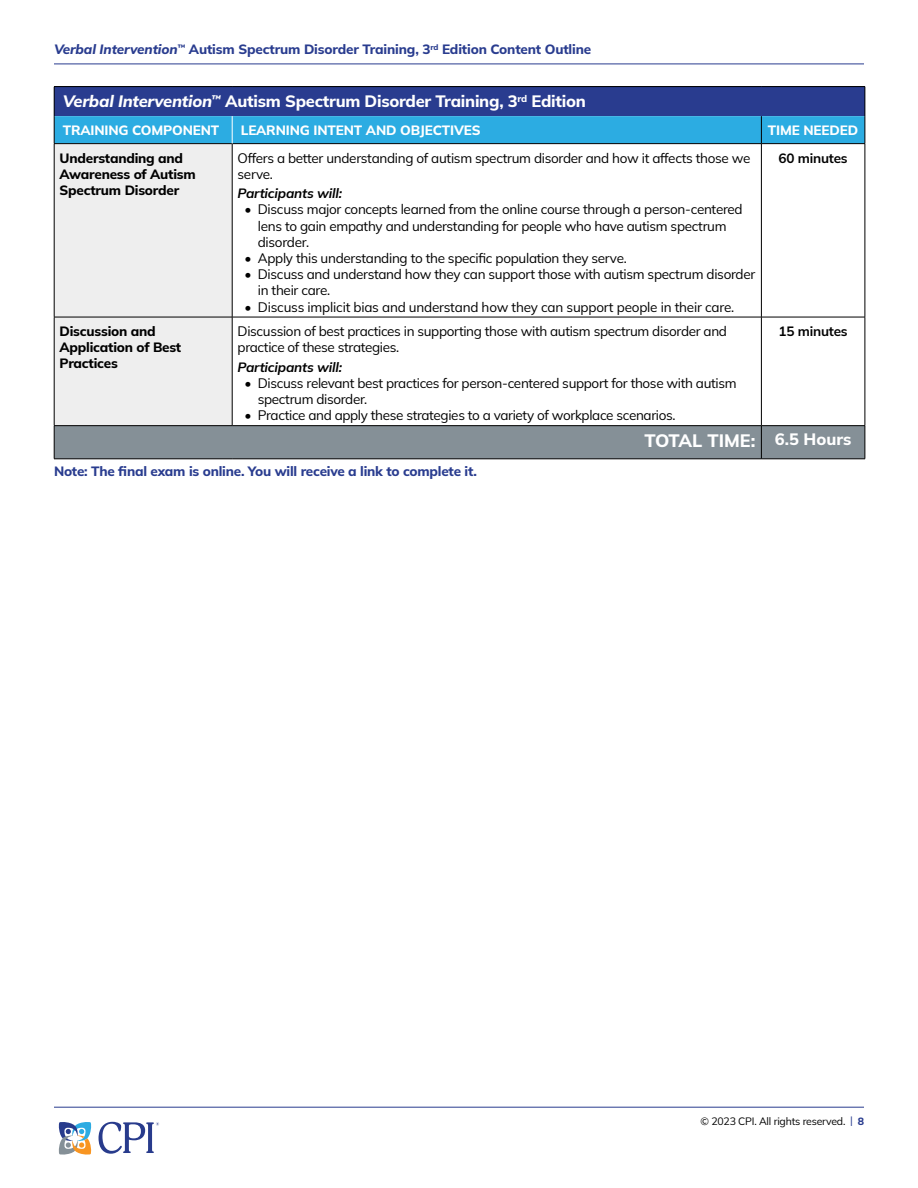
<style>
.page{position:relative;width:918px;height:1188px;background:#fff}
.page>*{position:absolute;margin:0;border:0;box-sizing:border-box;transform-origin:0 0}
.t1{font:800 18px "Mulish";color:#fff}
.t2{font:800 16.5px "Mulish";letter-spacing:-.015em;color:#fff}
.t3{font:13.5px/16.2px "Mulish";letter-spacing:-.02em;color:#000}
.t4{font:800 13.5px "Mulish";letter-spacing:-.015em;color:#293c8f}
.t5{font:800 13.5px/16.2px "Mulish";letter-spacing:-.015em;color:#000}
.t6{font:800 13.5px "Mulish";letter-spacing:-.01em;color:#fff}
.t7{font:italic 700 13.5px "Mulish";letter-spacing:-.015em;color:#000}
.t8{font:700 13.5px "Mulish";letter-spacing:-.015em;color:#000}
.t9{font:10.5px "Mulish";letter-spacing:-.02em;color:#000}
.s1{font-style:italic}
.s2{font-size:16.5px}
.s3{color:#293c8f}
.s4{font-weight:800;color:#293c8f}
</style>
<div class="page">
<svg style="left:58px;top:1122px;width:34px;height:33px"></svg>
<svg style="left:99px;top:1122px;width:60px;height:32px"></svg>
<hr style="left:54px;top:1107px;width:810px;height:1px;background:#293c8f">
<hr style="left:54px;top:64px;width:810px;height:1px;background:#293c8f">
<div style="left:55px;top:144px;width:177px;height:281px;background:#eee"></div>
<div style="left:55px;top:426px;width:810px;height:33px;background:#859097"></div>
<hr style="left:54px;top:426px;width:1px;height:33px;background:#000">
<hr style="left:761px;top:426px;width:1px;height:33px;background:#000">
<hr style="left:865px;top:426px;width:1px;height:33px;background:#000">
<hr style="left:54px;top:459px;width:178px;height:1px;background:#000">
<hr style="left:232px;top:459px;width:529px;height:1px;background:#000">
<hr style="left:761px;top:459px;width:104px;height:1px;background:#000">
<hr style="left:54px;top:86px;width:178px;height:1px;background:#000">
<hr style="left:232px;top:86px;width:529px;height:1px;background:#000">
<hr style="left:761px;top:86px;width:104px;height:1px;background:#000">
<hr style="left:54px;top:144px;width:1px;height:173px;background:#000">
<hr style="left:232px;top:144px;width:1px;height:173px;background:#000">
<hr style="left:761px;top:144px;width:1px;height:173px;background:#000">
<hr style="left:865px;top:144px;width:1px;height:173px;background:#000">
<hr style="left:54px;top:317px;width:178px;height:1px;background:#000">
<hr style="left:54px;top:317px;width:1px;height:108px;background:#000">
<hr style="left:232px;top:317px;width:529px;height:1px;background:#000">
<hr style="left:232px;top:317px;width:1px;height:108px;background:#000">
<hr style="left:761px;top:317px;width:104px;height:1px;background:#000">
<hr style="left:761px;top:317px;width:1px;height:108px;background:#000">
<hr style="left:865px;top:317px;width:1px;height:108px;background:#000">
<hr style="left:54px;top:425px;width:178px;height:1px;background:#000">
<hr style="left:232px;top:425px;width:529px;height:1px;background:#000">
<hr style="left:761px;top:425px;width:104px;height:1px;background:#000">
<svg style="left:54px;top:87px;width:812px;height:57px;background:#2a70b3"></svg>
<p class="t4" style="left:54px;top:40px;width:539px"><span class="s1">Verbal Intervention</span><sup>™</sup> Autism Spectrum Disorder Training, 3<sup>rd</sup> Edition Content Outline</p>
<p class="t2" style="left:63px;top:90px;width:525px"><span class="s1">Verbal Intervention</span><sup>™</sup> Autism Spectrum Disorder Training, 3<sup>rd</sup> Edition</p>
<p class="t6" style="left:63px;top:121px;width:158px">TRAINING COMPONENT</p>
<p class="t6" style="left:241px;top:121px;width:241px">LEARNING INTENT AND OBJECTIVES</p>
<p class="t6" style="left:768px;top:121px;width:92px">TIME NEEDED</p>
<p class="t5" style="left:60px;top:149px;width:138px">Understanding and<br>Awareness of Autism<br>Spectrum Disorder</p>
<p class="t3" style="left:238px;top:149px;width:514px">Offers a better understanding of autism spectrum disorder and how it affects those we serve.</p>
<p class="t8" style="left:779px;top:148px;width:71px">60 minutes</p>
<p class="t7" style="left:238px;top:184px;width:106px">Participants will:</p>
<p class="t3" style="left:258px;top:201px;width:486px;text-indent:-14px">• Discuss major concepts learned from the online course through a person-centered lens to gain empathy and understanding for people who have autism spectrum disorder.</p>
<p class="t3" style="left:244px;top:250px;width:384px">• Apply this understanding to the specific population they serve.</p>
<p class="t3" style="left:258px;top:266px;width:499px;text-indent:-14px">• Discuss and understand how they can support those with autism spectrum disorder in their care.</p>
<p class="t3" style="left:244px;top:298px;width:491px">• Discuss implicit bias and understand how they can support people in their care.</p>
<p class="t5" style="left:60px;top:323px;width:123px">Discussion and<br>Application of Best<br>Practices</p>
<p class="t3" style="left:238px;top:323px;width:491px">Discussion of best practices in supporting those with autism spectrum disorder and practice of these strategies.</p>
<p class="t7" style="left:238px;top:357px;width:106px">Participants will:</p>
<p class="t3" style="left:258px;top:375px;width:480px;text-indent:-14px">• Discuss relevant best practices for person-centered support for those with autism spectrum disorder.</p>
<p class="t3" style="left:244px;top:407px;width:433px">• Practice and apply these strategies to a variety of workplace scenarios.</p>
<p class="t8" style="left:779px;top:322px;width:71px">15 minutes</p>
<p class="t4" style="left:54px;top:462px;width:424px">Note: The final exam is online. You will receive a link to complete it.</p>
<h1 class="t1" style="left:645px;top:428px;width:208px">TOTAL TIME: <span class="s2">6.5 Hours</span></h1>
<p class="t9" style="left:701px;top:1114px;width:165px">© 2023 CPI. All rights reserved. <span class="s3">|</span> <span class="s4">8</span></p>
</div>
